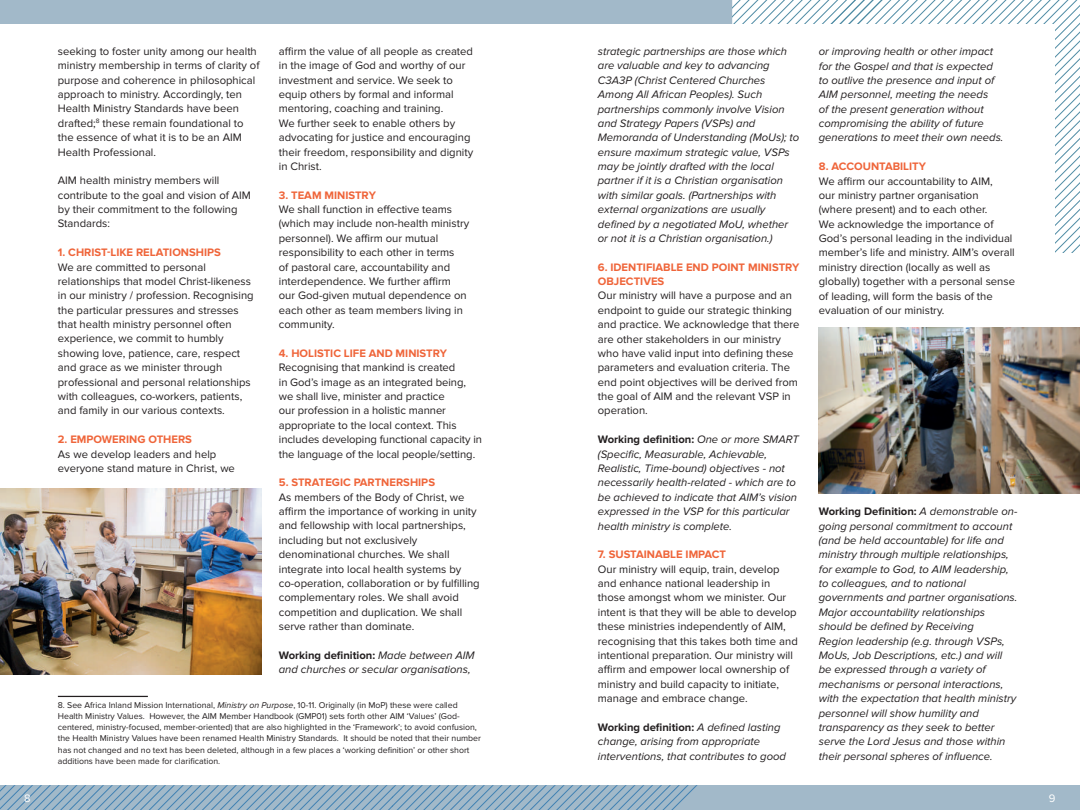
<style>
.page{position:relative;width:1080px;height:810px;background:#fff}
.page>*{position:absolute;margin:0;border:0;box-sizing:border-box;transform-origin:0 0}
.t1{font:11.25px/14.4px "Proxima Nova";color:#231f20}
.t2{font:italic 11.25px/14.4px "Proxima Nova";color:#231f20}
.t3{font:700 11.25px/14.4px "Proxima Nova";color:#ef653a}
.t4{font:11.25px "Proxima Nova";color:#fff}
.t5{font:8.75px/11.2px "Proxima Nova";color:#231f20}
.s1{font-weight:700;font-style:normal}
.s2{font-style:italic}
</style>
<div class="page">
<div style="left:0;top:0;width:732px;height:24px;background:#a2b9c9"></div>
<svg style="left:732px;top:0;width:348px;height:96px"></svg>
<svg style="left:1055px;top:96px;width:25px;height:156px"></svg>
<div style="left:0;top:25px;width:1055px;height:760px;background:#fff"></div>
<svg style="left:0;top:785px;width:1080px;height:25px;background:#97b3c6"></svg>
<hr style="left:58px;top:696px;width:90px;height:1px;background:#231f20">
<img style="left:0;top:488px;width:261px;height:187px">
<img style="left:819px;top:328px;width:261px;height:165px">
<p class="t1" style="left:58px;top:44px;width:203px">seeking to foster unity among our health ministry membership in terms of clarity of purpose and coherence in philosophical approach to ministry. Accordingly, ten Health Ministry Standards have been drafted;<sup>8</sup> these remain foundational to the essence of what it is to be an AIM Health Professional.</p>
<p class="t1" style="left:58px;top:174px;width:195px">AIM health ministry members will contribute to the goal and vision of AIM by their commitment to the following<br>Standards:</p>
<p class="t3" style="left:58px;top:246px;width:165px">1. CHRIST-LIKE RELATIONSHIPS</p>
<p class="t1" style="left:58px;top:260px;width:197px">We are committed to personal relationships that model Christ-likeness in our ministry / profession. Recognising the particular pressures and stresses that health ministry personnel often experience, we commit to humbly showing love, patience, care, respect and grace as we minister through professional and personal relationships with colleagues, co-workers, patients, and family in our various contexts.</p>
<p class="t3" style="left:58px;top:432px;width:136px">2. EMPOWERING OTHERS</p>
<p class="t1" style="left:58px;top:447px;width:179px">As we develop leaders and help everyone stand mature in Christ, we</p>
<p class="t1" style="left:279px;top:44px;width:196px">affirm the value of all people as created in the image of God and worthy of our investment and service. We seek to equip others by formal and informal mentoring, coaching and training.<br>We further seek to enable others by advocating for justice and encouraging their freedom, responsibility and dignity in Christ.</p>
<p class="t3" style="left:279px;top:188px;width:99px">3. TEAM MINISTRY</p>
<p class="t1" style="left:279px;top:202px;width:192px">We shall function in effective teams (which may include non-health ministry personnel). We affirm our mutual responsibility to each other in terms<br>of pastoral care, accountability and interdependence. We further affirm our God-given mutual dependence on each other as team members living in community.</p>
<p class="t3" style="left:279px;top:346px;width:170px">4. HOLISTIC LIFE AND MINISTRY</p>
<p class="t1" style="left:279px;top:360px;width:205px">Recognising that mankind is created<br>in God’s image as an integrated being, we shall live, minister and practice<br>our profession in a holistic manner appropriate to the local context. This includes developing functional capacity in the language of the local people/setting.</p>
<p class="t3" style="left:279px;top:476px;width:158px">5. STRATEGIC PARTNERSHIPS</p>
<p class="t1" style="left:279px;top:490px;width:202px">As members of the Body of Christ, we affirm the importance of working in unity and fellowship with local partnerships, including but not exclusively denominational churches. We shall integrate into local health systems by co-operation, collaboration or by fulfilling complementary roles. We shall avoid competition and duplication. We shall serve rather than dominate.</p>
<p class="t2" style="left:279px;top:648px;width:197px"><span class="s1">Working definition:</span> Made between AIM and churches or secular organisations,</p>
<p class="t5" style="left:58px;top:699px;width:425px">8. See Africa Inland Mission International, <span class="s2">Ministry on Purpose</span>, 10-11. Originally (in MoP) these were called Health Ministry Values. However, the AIM Member Handbook (GMP01) sets forth other AIM ‘Values’ (God&shy;centered, ministry-focused, member-oriented) that are also highlighted in the ‘Framework’; to avoid confusion, the Health Ministry Values have been renamed Health Ministry Standards. It should be noted that their number has not changed and no text has been deleted, although in a few places a ‘working definition’ or other short additions have been made for clarification.</p>
<p class="t2" style="left:598px;top:44px;width:203px">strategic partnerships are those which are valuable and key to advancing C3A3P (Christ Centered Churches Among All African Peoples). Such partnerships commonly involve Vision and Strategy Papers (VSPs) and Memoranda of Understanding (MoUs); to ensure maximum strategic value, VSPs may be jointly drafted with the local partner if it is a Christian organisation with similar goals. (Partnerships with external organizations are usually defined by a negotiated MoU, whether or not it is a Christian organisation.)</p>
<p class="t3" style="left:598px;top:260px;width:203px">6. IDENTIFIABLE END POINT MINISTRY<br>OBJECTIVES</p>
<p class="t1" style="left:598px;top:289px;width:203px">Our ministry will have a purpose and an endpoint to guide our strategic thinking and practice. We acknowledge that there are other stakeholders in our ministry who have valid input into defining these parameters and evaluation criteria. The end point objectives will be derived from the goal of AIM and the relevant VSP in operation.</p>
<p class="t2" style="left:598px;top:433px;width:203px"><span class="s1">Working definition:</span> One or more SMART (Specific, Measurable, Achievable, Realistic, Time-bound) objectives - not necessarily health-related - which are to be achieved to indicate that AIM’s vision expressed in the VSP for this particular health ministry is complete.</p>
<p class="t3" style="left:598px;top:548px;width:130px">7. SUSTAINABLE IMPACT</p>
<p class="t1" style="left:598px;top:562px;width:201px">Our ministry will equip, train, develop and enhance national leadership in those amongst whom we minister. Our intent is that they will be able to develop these ministries independently of AIM, recognising that this takes both time and intentional preparation. Our ministry will affirm and empower local ownership of ministry and build capacity to initiate, manage and embrace change.</p>
<p class="t2" style="left:598px;top:720px;width:190px"><span class="s1">Working definition:</span> A defined lasting change, arising from appropriate interventions, that contributes to good</p>
<p class="t2" style="left:819px;top:44px;width:186px">or improving health or other impact for the Gospel and that is expected to outlive the presence and input of AIM personnel, meeting the needs<br>of the present generation without compromising the ability of future generations to meet their own needs.</p>
<p class="t3" style="left:819px;top:160px;width:109px">8. ACCOUNTABILITY</p>
<p class="t1" style="left:819px;top:174px;width:198px">We affirm our accountability to AIM,<br>our ministry partner organisation<br>(where present) and to each other.<br>We acknowledge the importance of God’s personal leading in the individual member’s life and ministry. AIM’s overall ministry direction (locally as well as globally) together with a personal sense of leading, will form the basis of the evaluation of our ministry.</p>
<p class="t2" style="left:819px;top:505px;width:200px"><span class="s1">Working Definition:</span> A demonstrable on&shy;going personal commitment to account (and be held accountable) for life and ministry through multiple relationships, for example to God, to AIM leadership, to colleagues, and to national governments and partner organisations.<br>Major accountability relationships should be defined by Receiving<br>Region leadership (e.g. through VSPs, MoUs, Job Descriptions, etc.) and will be expressed through a variety of mechanisms or personal interactions, with the expectation that health ministry personnel will show humility and transparency as they seek to better serve the Lord Jesus and those within their personal spheres of influence.</p>
<p class="t4" style="left:24px;top:792px;width:8px">8</p>
<p class="t4" style="left:1049px;top:792px;width:8px">9</p>
</div>
